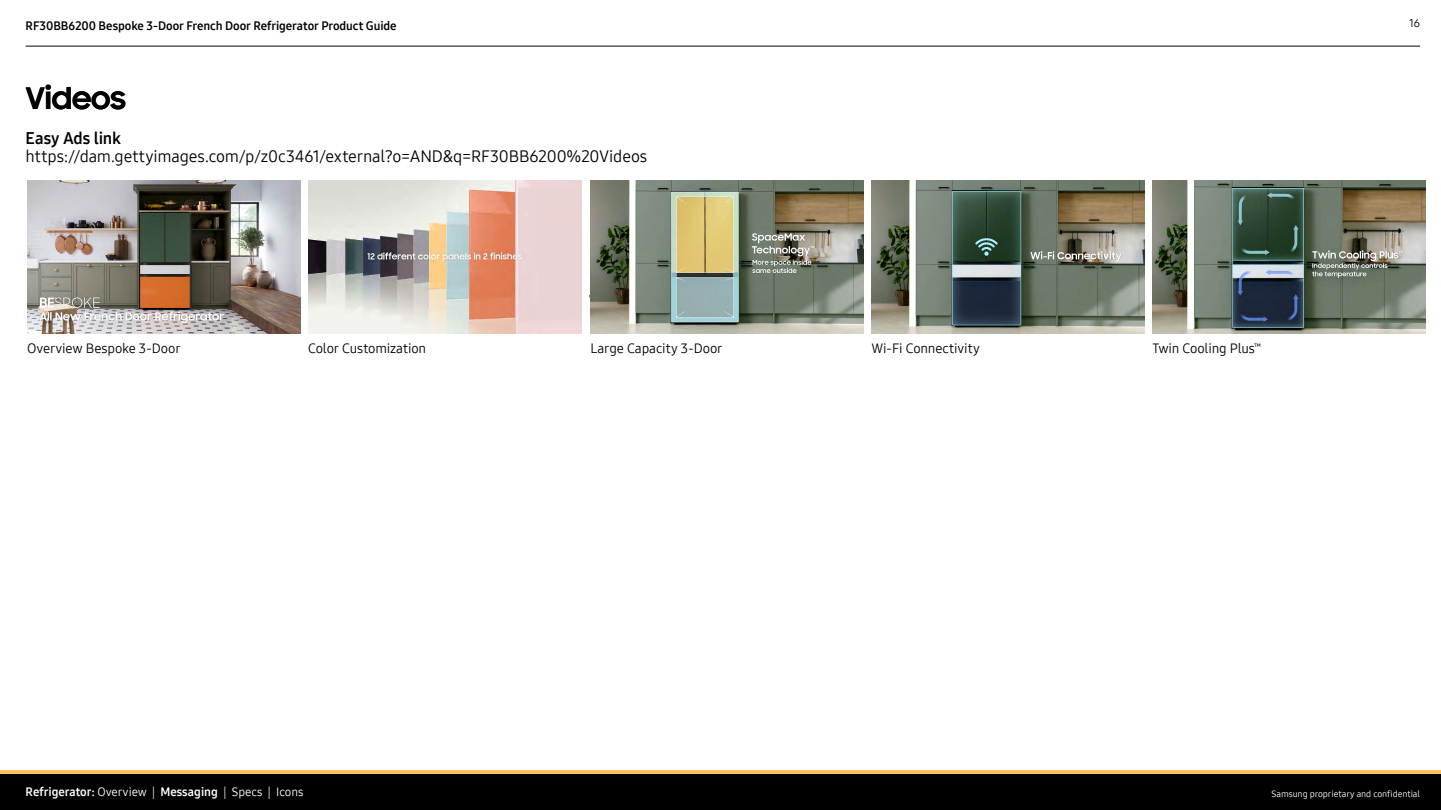
<style>
.page{position:relative;width:1441px;height:810px;background:#fff}
.page>*{position:absolute;margin:0;border:0;box-sizing:border-box;transform-origin:0 0}
.t1{font:700 30px "Samsung Sharp Sans";letter-spacing:-.005em;color:#000}
.t2{font:16.5px "Samsung One 400";letter-spacing:-.01em;color:#000}
.t3{font:16.5px "Samsung One 700";letter-spacing:-.01em;color:#000101}
.t4{font:13.5px "Samsung One 400";letter-spacing:-.01em;color:#000}
.t5{font:12px "Samsung One 700";letter-spacing:-.005em;color:#000}
.t6{font:12px "Samsung One 700";color:#fff}
.t7{font:11.25px "Samsung One 400";color:#000101}
.t8{font:9px "Samsung One 400";letter-spacing:-.01em;color:#fff}
.t9{font:7.88px "Samsung One 400";color:#000}
.s1{font-family:"Samsung One 400"}
</style>
<div class="page">
<div style="left:0;top:773px;width:1440px;height:37px;background:#000"></div>
<hr style="left:0;top:770px;width:1440px;height:3px;background:#fdbe5d">
<hr style="left:26px;top:46px;width:1393px;height:1px;background:#000">
<img style="left:308px;top:180px;width:273px;height:154px">
<img style="left:27px;top:180px;width:273px;height:154px">
<img style="left:590px;top:180px;width:273px;height:154px">
<img style="left:1152px;top:180px;width:273px;height:154px">
<img style="left:871px;top:180px;width:273px;height:154px">
<p class="t5" style="left:26px;top:18px;width:372px">RF30BB6200 Bespoke 3-Door French Door Refrigerator Product Guide</p>
<p class="t7" style="left:1408px;top:15px;width:12px">16</p>
<h1 class="t1" style="left:26px;top:76px;width:102px">Videos</h1>
<p class="t3" style="left:26px;top:127px;width:97px">Easy Ads link</p>
<p class="t2" style="left:26px;top:145px;width:623px">https://dam.gettyimages.com/p/z0c3461/external?o=AND&amp;q=RF30BB6200%20Videos</p>
<p class="t4" style="left:27px;top:340px;width:155px">Overview Bespoke 3-Door</p>
<p class="t4" style="left:308px;top:340px;width:120px">Color Customization</p>
<p class="t4" style="left:590px;top:340px;width:134px">Large Capacity 3-Door</p>
<p class="t4" style="left:1152px;top:340px;width:104px">Twin Cooling Plus</p>
<p class="t4" style="left:871px;top:340px;width:110px">Wi-Fi Connectivity</p>
<p class="t9" style="left:1254px;top:341px;width:8px">™</p>
<p class="t6" style="left:26px;top:784px;width:279px">Refrigerator: <span class="s1">Overview |</span> Messaging <span class="s1">| Specs | Icons</span></p>
<p class="t8" style="left:1271px;top:787px;width:150px">Samsung proprietary and confidential</p>
</div>
